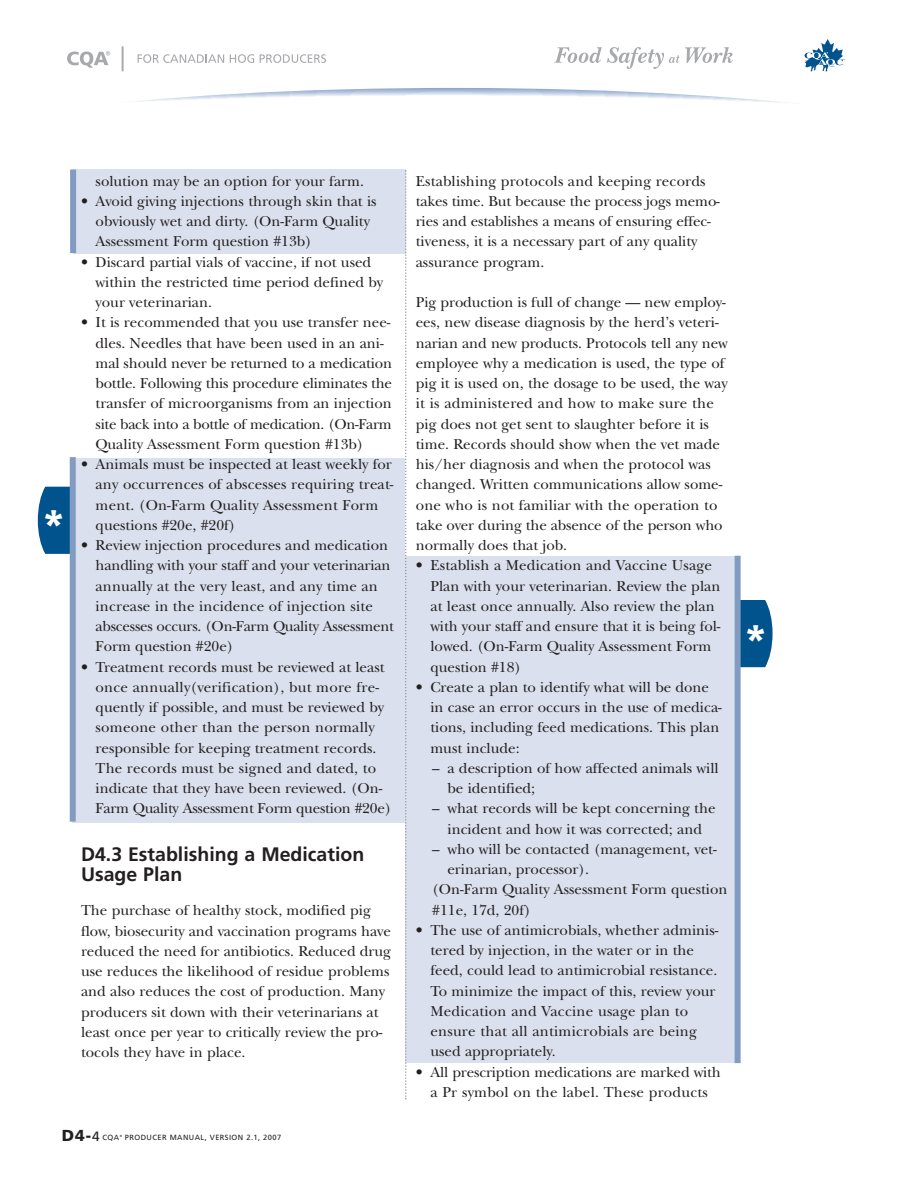
<style>
.page{position:relative;width:918px;height:1188px;background:#fff}
.page>*{position:absolute;margin:0;border:0;box-sizing:border-box;transform-origin:0 0}
.t1{font:900 41.25px "Frutiger";color:#fff}
.t2{font:700 19.5px/20.2px "Frutiger";color:#231f20}
.t3{font:900 15.9px "Frutiger";color:#231f20}
.t4{font:15px/20.2px "New Baskerville Std";color:#231f20}
.t5{font:7.5px "Frutiger";letter-spacing:.055em;color:#231f20}
.t6{font:3px "Frutiger";color:#231f20}
.s1{font-weight:400;font-size:13.5px}
</style>
<div class="page">
<div style="left:73px;top:458px;width:332px;height:364px;background:#dae0ed"></div>
<svg style="left:38px;top:487px;width:32px;height:67px;background:#125f95"></svg>
<div style="left:70px;top:457px;width:6px;height:365px;background:#829bc1"></div>
<div style="left:405px;top:556px;width:333px;height:507px;background:#dae0ed"></div>
<svg style="left:741px;top:600px;width:32px;height:67px;background:#156196"></svg>
<div style="left:735px;top:556px;width:6px;height:507px;background:#829bc1"></div>
<div style="left:73px;top:169px;width:332px;height:85px;background:#dae0ed"></div>
<div style="left:70px;top:170px;width:6px;height:83px;background:#829bc1"></div>
<svg style="left:405px;top:170px;width:1px;height:930px"></svg>
<svg style="left:138px;top:54px;width:86px;height:9px"></svg>
<svg style="left:230px;top:54px;width:24px;height:9px"></svg>
<svg style="left:260px;top:54px;width:66px;height:9px"></svg>
<svg style="left:122px;top:46px;width:2px;height:25px"></svg>
<svg style="left:554px;top:47px;width:179px;height:22px"></svg>
<svg style="left:805px;top:39px;width:40px;height:33px"></svg>
<svg style="left:135px;top:88px;width:653px;height:15px"></svg>
<svg style="left:67px;top:51px;width:43px;height:17px"></svg>
<h1 class="t1" style="left:41px;top:508px;width:27px">*</h1>
<p class="t4" style="left:96px;top:172px;width:270px">solution may be an option for your farm.</p>
<p class="t4" style="left:96px;top:192px;width:283px;text-indent:-15px">• Avoid giving injections through skin that is obviously wet and dirty. (On-Farm Quality<br>Assessment Form question #13b)</p>
<p class="t4" style="left:96px;top:253px;width:289px;text-indent:-15px">• Discard partial vials of vaccine, if not used within the restricted time period defined by your veterinarian.</p>
<p class="t4" style="left:96px;top:314px;width:298px;text-indent:-15px">• It is recommended that you use transfer nee&shy;dles. Needles that have been used in an ani&shy;mal should never be returned to a medication bottle. Following this procedure eliminates the transfer of microorganisms from an injection site back into a bottle of medication. (On-Farm Quality Assessment Form question #13b)</p>
<p class="t4" style="left:96px;top:456px;width:299px;text-indent:-15px">• Animals must be inspected at least weekly for any occurrences of abscesses requiring treat&shy;ment. (On-Farm Quality Assessment Form questions #20e, #20f)</p>
<p class="t4" style="left:96px;top:537px;width:300px;text-indent:-15px">• Review injection procedures and medication handling with your staff and your veterinarian annually at the very least, and any time an increase in the incidence of injection site abscesses occurs. (On-Farm Quality Assessment Form question #20e)</p>
<p class="t4" style="left:96px;top:658px;width:297px;text-indent:-15px">• Treatment records must be reviewed at least once annually(verification), but more fre&shy;quently if possible, and must be reviewed by someone other than the person normally responsible for keeping treatment records.<br>The records must be signed and dated, to indicate that they have been reviewed. (On-Farm Quality Assessment Form question #20e)</p>
<h2 class="t2" style="left:81px;top:845px;width:285px">D4.3 Establishing a Medication<br>Usage Plan</h2>
<p class="t4" style="left:81px;top:902px;width:311px">The purchase of healthy stock, modified pig flow, biosecurity and vaccination programs have reduced the need for antibiotics. Reduced drug use reduces the likelihood of residue problems and also reduces the cost of production. Many producers sit down with their veterinarians at least once per year to critically review the pro&shy;tocols they have in place.</p>
<p class="t3" style="left:62px;top:1130px;width:39px">D4-<span class="s1">4</span></p>
<p class="t5" style="left:125px;top:1134px;width:158px">PRODUCER MANUAL, VERSION 2.1, 2007</p>
<p class="t5" style="left:103px;top:1134px;width:18px">CQA</p>
<p class="t6" style="left:120px;top:1135px;width:4px">®</p>
<p class="t4" style="left:416px;top:172px;width:306px">Establishing protocols and keeping records takes time. But because the process jogs memo&shy;ries and establishes a means of ensuring effec&shy;tiveness, it is a necessary part of any quality assurance program.</p>
<p class="t4" style="left:416px;top:294px;width:313px">Pig production is full of change — new employ&shy;ees, new disease diagnosis by the herd’s veteri&shy;narian and new products. Protocols tell any new employee why a medication is used, the type of pig it is used on, the dosage to be used, the way it is administered and how to make sure the pig does not get sent to slaughter before it is time. Records should show when the vet made his/her diagnosis and when the protocol was changed. Written communications allow some&shy;one who is not familiar with the operation to take over during the absence of the person who normally does that job.</p>
<p class="t4" style="left:430px;top:557px;width:292px;text-indent:-15px">• Establish a Medication and Vaccine Usage Plan with your veterinarian. Review the plan at least once annually. Also review the plan with your staff and ensure that it is being fol&shy;lowed. (On-Farm Quality Assessment Form question #18)</p>
<p class="t4" style="left:430px;top:678px;width:293px;text-indent:-15px">• Create a plan to identify what will be done in case an error occurs in the use of medica&shy;tions, including feed medications. This plan must include:</p>
<p class="t4" style="left:447px;top:759px;width:273px;text-indent:-15px">– a description of how affected animals will be identified;</p>
<p class="t4" style="left:432px;top:800px;width:285px;text-align:center">– what records will be kept concerning the incident and how it was corrected; and</p>
<p class="t4" style="left:432px;top:840px;width:286px">– who will be contacted (management, vet-</p>
<p class="t4" style="left:447px;top:861px;width:143px">erinarian, processor).</p>
<p class="t4" style="left:432px;top:881px;width:297px">(On-Farm Quality Assessment Form question</p>
<p class="t4" style="left:432px;top:901px;width:100px">#11e, 17d, 20f)</p>
<p class="t4" style="left:430px;top:921px;width:290px;text-indent:-15px">• The use of antimicrobials, whether adminis&shy;tered by injection, in the water or in the feed, could lead to antimicrobial resistance.<br>To minimize the impact of this, review your Medication and Vaccine usage plan to ensure that all antimicrobials are being used appropriately.</p>
<p class="t4" style="left:416px;top:1063px;width:307px;text-align:center">• All prescription medications are marked with a Pr symbol on the label. These products</p>
<h1 class="t1" style="left:743px;top:623px;width:27px">*</h1>
</div>
